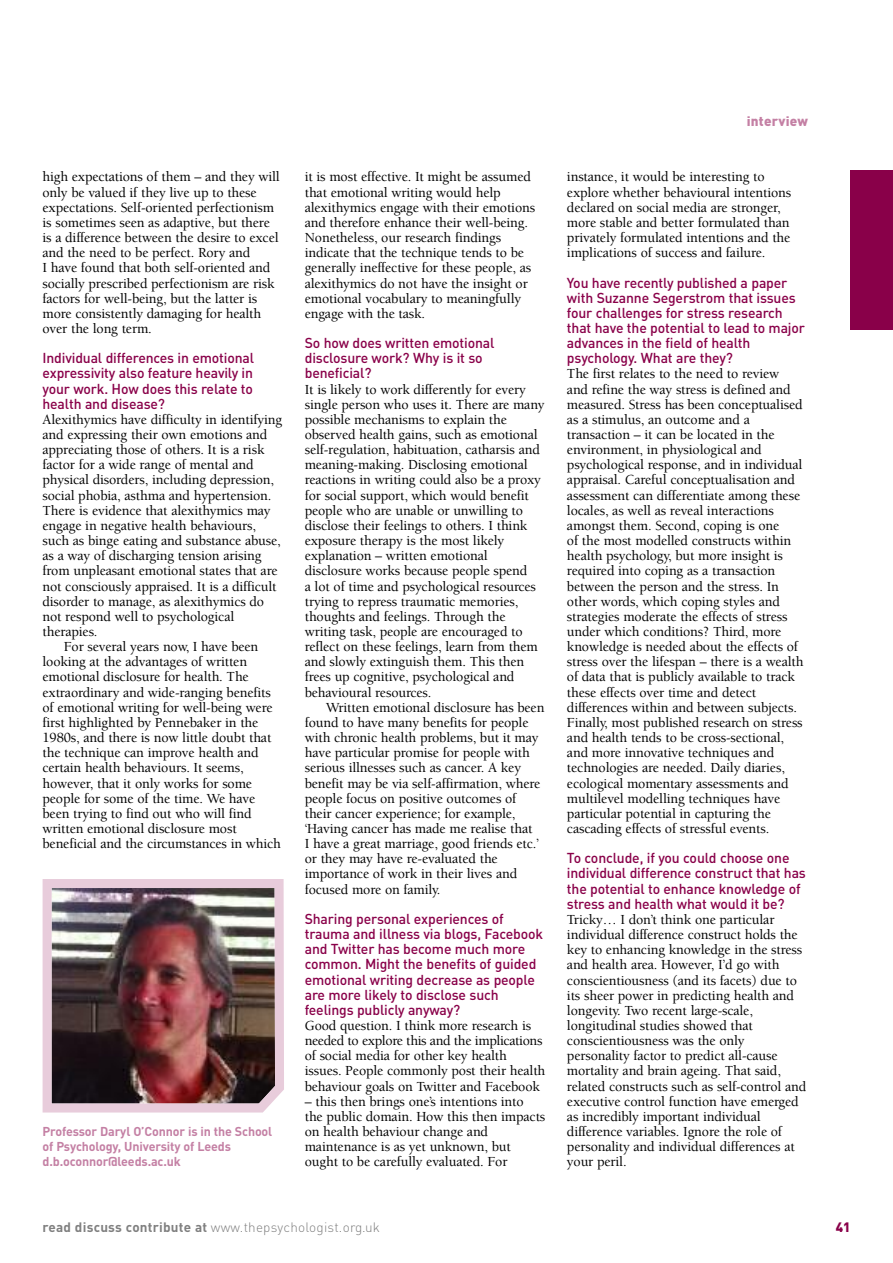
<style>
.page{position:relative;width:893px;height:1263px;background:#fff}
.page>*{position:absolute;margin:0;border:0;box-sizing:border-box;transform-origin:0 0}
.t1{font:500 14.25px/15.1px "Berkeley Std";letter-spacing:-.01em;color:#000}
.t2{font:500 14.25px/15.1px "DIN Pro";letter-spacing:-.01em;color:#890049}
.t3{font:300 13.5px "DIN Pro";letter-spacing:.015em;color:#808080}
.t4{font:900 13.5px "DIN Pro";letter-spacing:.015em;color:#c480a4}
.t5{font:900 13.5px "DIN Pro";color:#890049}
.t6{font:700 12.75px/15.1px "DIN Pro";letter-spacing:-.01em;color:#c480a4}
.s1{font-weight:700}
</style>
<div class="page">
<div style="left:850px;top:170px;width:43px;height:160px;background:#890049"></div>
<img style="left:43px;top:879px;width:241px;height:233px">
<p class="t1" style="left:43px;top:171px;width:239px">high expectations of them – and they will only be valued if they live up to these expectations. Self-oriented perfectionism is sometimes seen as adaptive, but there is a difference between the desire to excel and the need to be perfect. Rory and<br>I have found that both self-oriented and socially prescribed perfectionism are risk factors for well-being, but the latter is more consistently damaging for health over the long term.</p>
<p class="t2" style="left:43px;top:352px;width:213px;text-align:justify">Individual differences in emotional expressivity also feature heavily in your work. How does this relate to health and disease?</p>
<p class="t1" style="left:43px;top:413px;width:241px">Alexithymics have difficulty in identifying</p>
<p class="t1" style="left:43px;top:428px;width:226px">and expressing their own emotions and</p>
<p class="t1" style="left:43px;top:443px;width:223px">appreciating those of others. It is a risk</p>
<p class="t1" style="left:43px;top:458px;width:213px">factor for a wide range of mental and</p>
<p class="t1" style="left:43px;top:474px;width:233px">physical disorders, including depression,</p>
<p class="t1" style="left:43px;top:489px;width:230px">social phobia, asthma and hypertension.</p>
<p class="t1" style="left:43px;top:504px;width:230px">There is evidence that alexithymics may</p>
<p class="t1" style="left:43px;top:519px;width:215px">engage in negative health behaviours,</p>
<p class="t1" style="left:43px;top:534px;width:240px">such as binge eating and substance abuse,</p>
<p class="t1" style="left:43px;top:549px;width:221px">as a way of discharging tension arising</p>
<p class="t1" style="left:43px;top:564px;width:237px">from unpleasant emotional states that are</p>
<p class="t1" style="left:43px;top:580px;width:236px">not consciously appraised. It is a difficult</p>
<p class="t1" style="left:43px;top:595px;width:223px">disorder to manage, as alexithymics do</p>
<p class="t1" style="left:43px;top:610px;width:193px">not respond well to psychological</p>
<p class="t1" style="left:43px;top:625px;width:57px">therapies.</p>
<p class="t1" style="left:64px;top:640px;width:196px">For several years now, I have been</p>
<p class="t1" style="left:43px;top:655px;width:206px">looking at the advantages of written</p>
<p class="t1" style="left:43px;top:671px;width:208px">emotional disclosure for health. The</p>
<p class="t1" style="left:43px;top:686px;width:230px">extraordinary and wide-ranging benefits</p>
<p class="t1" style="left:43px;top:701px;width:232px">of emotional writing for well-being were</p>
<p class="t1" style="left:43px;top:716px;width:217px">first highlighted by Pennebaker in the</p>
<p class="t1" style="left:43px;top:731px;width:230px">1980s, and there is now little doubt that</p>
<p class="t1" style="left:43px;top:746px;width:218px">the technique can improve health and</p>
<p class="t1" style="left:43px;top:761px;width:203px">certain health behaviours. It seems,</p>
<p class="t1" style="left:43px;top:777px;width:211px">however, that it only works for some</p>
<p class="t1" style="left:43px;top:792px;width:214px">people for some of the time. We have</p>
<p class="t1" style="left:43px;top:807px;width:211px">been trying to find out who will find</p>
<p class="t1" style="left:43px;top:822px;width:196px">written emotional disclosure most</p>
<p class="t1" style="left:43px;top:837px;width:240px">beneficial and the circumstances in which</p>
<p class="t6" style="left:43px;top:1125px;width:231px">Professor Daryl O’Connor is in the School of Psychology, University of Leeds d.b.oconnor@leeds.ac.uk</p>
<p class="t1" style="left:305px;top:171px;width:232px">it is most effective. It might be assumed that emotional writing would help alexithymics engage with their emotions and therefore enhance their well-being.<br>Nonetheless, our research findings indicate that the technique tends to be generally ineffective for these people, as alexithymics do not have the insight or emotional vocabulary to meaningfully engage with the task.</p>
<p class="t2" style="left:305px;top:337px;width:191px">So how does written emotional disclosure work? Why is it so beneficial?</p>
<p class="t1" style="left:305px;top:383px;width:241px">It is likely to work differently for every single person who uses it. There are many possible mechanisms to explain the observed health gains, such as emotional self-regulation, habituation, catharsis and meaning-making. Disclosing emotional reactions in writing could also be a proxy for social support, which would benefit people who are unable or unwilling to disclose their feelings to others. I think exposure therapy is the most likely explanation – written emotional disclosure works because people spend<br>a lot of time and psychological resources trying to repress traumatic memories, thoughts and feelings. Through the writing task, people are encouraged to reflect on these feelings, learn from them and slowly extinguish them. This then frees up cognitive, psychological and behavioural resources.</p>
<p class="t1" style="left:305px;top:701px;width:241px;text-indent:21px">Written emotional disclosure has been found to have many benefits for people with chronic health problems, but it may have particular promise for people with serious illnesses such as cancer. A key benefit may be via self-affirmation, where people focus on positive outcomes of their cancer experience; for example, ‘Having cancer has made me realise that<br>I have a great marriage, good friends etc.’ or they may have re-evaluated the importance of work in their lives and focused more on family.</p>
<p class="t2" style="left:305px;top:913px;width:240px">Sharing personal experiences of trauma and illness via blogs, Facebook and Twitter has become much more common. Might the benefits of guided emotional writing decrease as people are more likely to disclose such feelings publicly anyway?</p>
<p class="t1" style="left:305px;top:1019px;width:242px">Good question. I think more research is needed to explore this and the implications of social media for other key health issues. People commonly post their health behaviour goals on Twitter and Facebook</p>
<p class="t1" style="left:305px;top:1095px;width:242px">– this then brings one’s intentions into<br>the public domain. How this then impacts on health behaviour change and maintenance is as yet unknown, but ought to be carefully evaluated. For</p>
<p class="t4" style="left:747px;top:116px;width:63px">interview</p>
<p class="t1" style="left:567px;top:171px;width:226px">instance, it would be interesting to explore whether behavioural intentions declared on social media are stronger, more stable and better formulated than privately formulated intentions and the implications of success and failure.</p>
<p class="t2" style="left:567px;top:276px;width:239px">You have recently published a paper with Suzanne Segerstrom that issues four challenges for stress research that have the potential to lead to major advances in the field of health psychology. What are they?</p>
<p class="t1" style="left:567px;top:368px;width:238px">The first relates to the need to review and refine the way stress is defined and measured. Stress has been conceptualised as a stimulus, an outcome and a transaction – it can be located in the environment, in physiological and psychological response, and in individual appraisal. Careful conceptualisation and assessment can differentiate among these locales, as well as reveal interactions amongst them. Second, coping is one<br>of the most modelled constructs within health psychology, but more insight is required into coping as a transaction between the person and the stress. In other words, which coping styles and strategies moderate the effects of stress under which conditions? Third, more knowledge is needed about the effects of stress over the lifespan – there is a wealth of data that is publicly available to track these effects over time and detect differences within and between subjects.<br>Finally, most published research on stress and health tends to be cross-sectional, and more innovative techniques and technologies are needed. Daily diaries, ecological momentary assessments and multilevel modelling techniques have particular potential in capturing the cascading effects of stressful events.</p>
<p class="t2" style="left:567px;top:852px;width:240px">To conclude, if you could choose one individual difference construct that has the potential to enhance knowledge of stress and health what would it be?</p>
<p class="t1" style="left:567px;top:913px;width:241px">Tricky… I don’t think one particular individual difference construct holds the key to enhancing knowledge in the stress and health area. However, I’d go with conscientiousness (and its facets) due to its sheer power in predicting health and longevity. Two recent large-scale, longitudinal studies showed that conscientiousness was the only personality factor to predict all-cause mortality and brain ageing. That said, related constructs such as self-control and executive control function have emerged as incredibly important individual difference variables. Ignore the role of personality and individual differences at your peril.</p>
<p class="t3" style="left:43px;top:1223px;width:339px"><span class="s1">read discuss contribute at</span> www.thepsychologist.org.uk</p>
<p class="t5" style="left:836px;top:1223px;width:16px">41</p>
</div>
